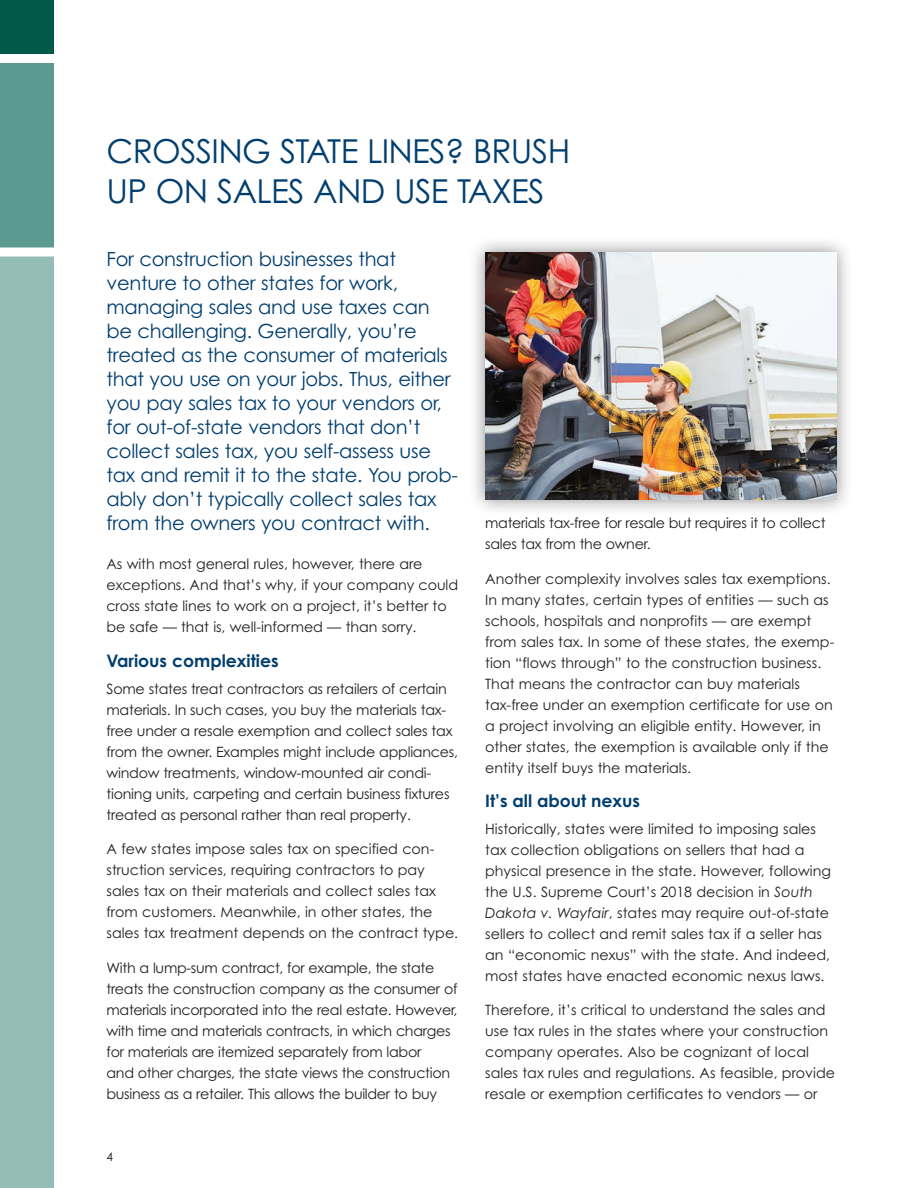
<style>
.page{position:relative;width:918px;height:1188px;background:#fff}
.page>*{position:absolute;margin:0;border:0;box-sizing:border-box;transform-origin:0 0}
.t1{font:33px/39.6px "Century Gothic Pro";letter-spacing:-.02em;color:#003e6f}
.t2{font:19.5px/24px "Century Gothic Pro";letter-spacing:-.015em;color:#003e6f}
.t3{font:700 17.25px "Century Gothic Pro";color:#003e6f}
.t4{font:14.25px/21px "Century Gothic Pro";color:#231f20}
.t5{font:14.25px/21px "Century Gothic Pro";letter-spacing:-.02em;color:#231f20}
.t6{font:12px "Century Gothic Pro";color:#231f20}
.s1{font-style:italic}
</style>
<div class="page">
<div style="left:0;top:0;width:54px;height:54px;background:#005949"></div>
<div style="left:0;top:63px;width:54px;height:185px;background:#5a9a91"></div>
<div style="left:0;top:256px;width:54px;height:932px;background:#93bdb6"></div>
<div style="left:0;top:247px;width:54px;height:9px;background:#fff"></div>
<div style="left:469px;top:235px;width:385px;height:281px;background:#231f20;opacity:.5"></div>
<img style="left:485px;top:252px;width:352px;height:248px">
<h1 class="t1" style="left:106px;top:131px;width:465px">CROSSING STATE LINES? BRUSH<br>UP ON SALES AND USE TAXES</h1>
<p class="t2" style="left:106px;top:247px;width:353px">For construction businesses that venture to other states for work, managing sales and use taxes can be challenging. Generally, you’re treated as the consumer of materials that you use on your jobs. Thus, either you pay sales tax to your vendors or, for out-of-state vendors that don’t collect sales tax, you self-assess use tax and remit it to the state. You prob&shy;ably don’t typically collect sales tax from the owners you contract with.</p>
<p class="t4" style="left:106px;top:554px;width:353px">As with most general rules, however, there are exceptions. And that’s why, if your company could cross state lines to work on a project, it’s better to be safe — that is, well-informed — than sorry.</p>
<p class="t3" style="left:106px;top:650px;width:174px">Various complexities</p>
<p class="t4" style="left:106px;top:678px;width:353px">Some states treat contractors as retailers of certain materials. In such cases, you buy the materials tax&shy;free under a resale exemption and collect sales tax from the owner. Examples might include appliances, window treatments, window-mounted air condi&shy;tioning units, carpeting and certain business fixtures treated as personal rather than real property.</p>
<p class="t4" style="left:106px;top:838px;width:353px">A few states impose sales tax on specified con&shy;struction services, requiring contractors to pay sales tax on their materials and collect sales tax from customers. Meanwhile, in other states, the sales tax treatment depends on the contract type.</p>
<p class="t5" style="left:106px;top:957px;width:353px">With a lump-sum contract, for example, the state treats the construction company as the consumer of materials incorporated into the real estate. However, with time and materials contracts, in which charges for materials are itemized separately from labor<br>and other charges, the state views the construction business as a retailer. This allows the builder to buy</p>
<p class="t6" style="left:106px;top:1149px;width:8px">4</p>
<p class="t5" style="left:485px;top:512px;width:342px">materials tax-free for resale but requires it to collect sales tax from the owner.</p>
<p class="t4" style="left:485px;top:568px;width:351px">Another complexity involves sales tax exemptions.<br>In many states, certain types of entities — such as schools, hospitals and nonprofits — are exempt from sales tax. In some of these states, the exemp&shy;tion “flows through” to the construction business.<br>That means the contractor can buy materials tax-free under an exemption certificate for use on a project involving an eligible entity. However, in other states, the exemption is available only if the entity itself buys the materials.</p>
<p class="t3" style="left:485px;top:790px;width:156px">It’s all about nexus</p>
<p class="t4" style="left:485px;top:818px;width:347px">Historically, states were limited to imposing sales tax collection obligations on sellers that had a physical presence in the state. However, following the U.S. Supreme Court’s 2018 decision in <span class="s1">South Dakota v. Wayfair</span>, states may require out-of-state sellers to collect and remit sales tax if a seller has an “economic nexus” with the state. And indeed, most states have enacted economic nexus laws.</p>
<p class="t4" style="left:485px;top:999px;width:351px">Therefore, it’s critical to understand the sales and use tax rules in the states where your construction company operates. Also be cognizant of local sales tax rules and regulations. As feasible, provide resale or exemption certificates to vendors — or</p>
</div>
